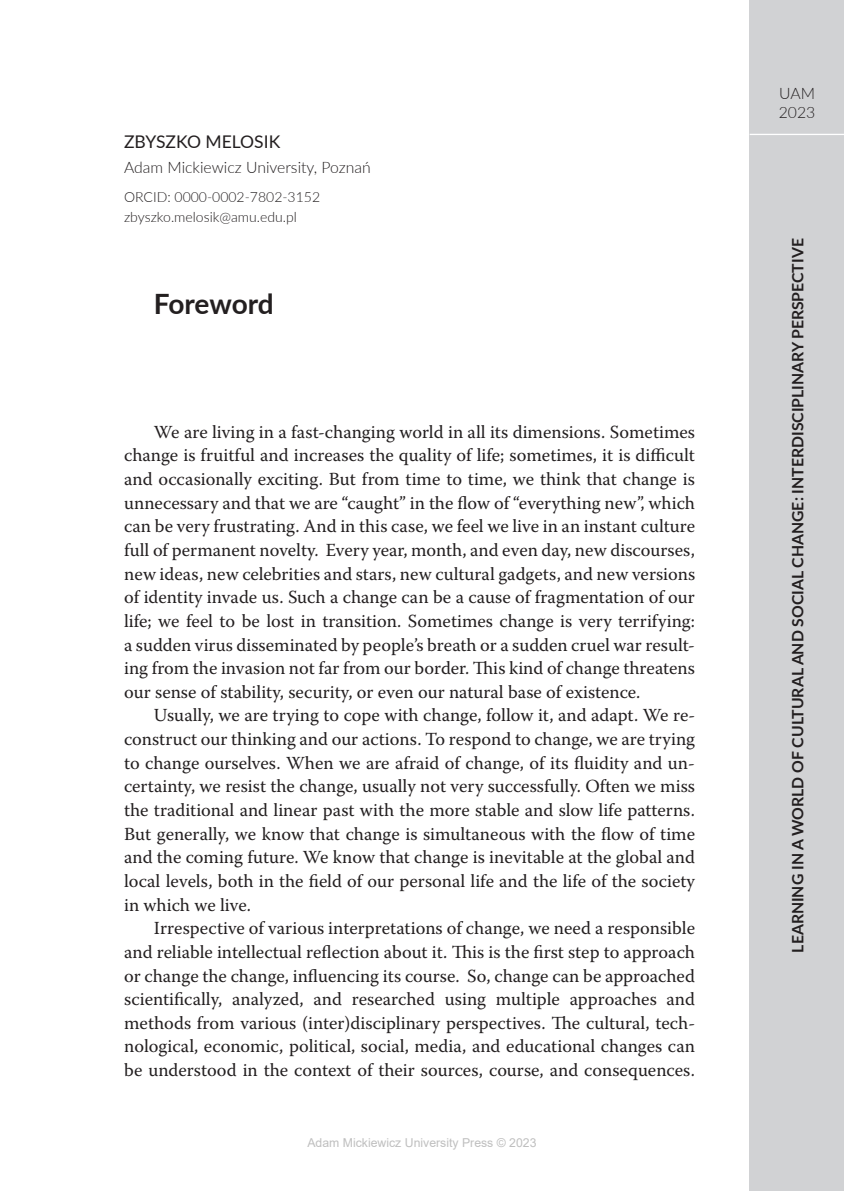
<style>
.page{position:relative;width:844px;height:1191px;background:#fff}
.page>*{position:absolute;margin:0;border:0;box-sizing:border-box;transform-origin:0 0}
.t1{font:700 28px "Lato";letter-spacing:-.01em;color:#231f20}
.t2{font:18.38px/23.6px "Warnock Pro";color:#231f20;text-align:justify}
.t3{font:17.5px "Lato";color:#231f20}
.t4{font:700 15.75px "Lato";color:#231f20}
.t5{font:300 15.75px/18.9px "Lato";color:#231f20}
.t6{font:300 14px/19.2px "Lato";color:#231f20}
.t7{font:12.25px "Arial";color:#bfbfbf}
</style>
<div class="page">
<div style="left:749px;top:0;width:94px;height:1191px;background:#d1d2d4"></div>
<hr style="left:749px;top:134px;width:94px;height:1px;background:#fff">
<p class="t3" style="left:124px;top:129px;width:158px">ZBYSZKO MELOSIK</p>
<p class="t5" style="left:124px;top:157px;width:248px">Adam Mickiewicz University, Poznań</p>
<p class="t6" style="left:124px;top:187px;width:197px">ORCID: 0000-0002-7802-3152 zbyszko.melosik@amu.edu.pl</p>
<h1 class="t1" style="left:154px;top:283px;width:121px">Foreword</h1>
<p class="t2" style="left:124px;top:419px;width:572px;text-indent:30px">We are living in a fast-changing world in all its dimensions. Sometimes change is fruitful and increases the quality of life; sometimes, it is difficult and occasionally exciting. But from time to time, we think that change is unnecessary and that we are “caught” in the flow of “everything new”, which can be very frustrating. And in this case, we feel we live in an instant culture full of permanent novelty. Every year, month, and even day, new discourses, new ideas, new celebrities and stars, new cultural gadgets, and new versions of identity invade us. Such a change can be a cause of fragmentation of our life; we feel to be lost in transition. Sometimes change is very terrifying: a sudden virus disseminated by people’s breath or a sudden cruel war result&shy;ing from the invasion not far from our border. This kind of change threatens our sense of stability, security, or even our natural base of existence.</p>
<p class="t2" style="left:124px;top:703px;width:572px;text-indent:30px">Usually, we are trying to cope with change, follow it, and adapt. We re&shy;construct our thinking and our actions. To respond to change, we are trying to change ourselves. When we are afraid of change, of its fluidity and un&shy;certainty, we resist the change, usually not very successfully. Often we miss the traditional and linear past with the more stable and slow life patterns.<br>But generally, we know that change is simultaneous with the flow of time and the coming future. We know that change is inevitable at the global and local levels, both in the field of our personal life and the life of the society in which we live.</p>
<p class="t2" style="left:124px;top:916px;width:572px;text-indent:30px">Irrespective of various interpretations of change, we need a responsible and reliable intellectual reflection about it. This is the first step to approach or change the change, influencing its course. So, change can be approached scientifically, analyzed, and researched using multiple approaches and methods from various (inter)disciplinary perspectives. The cultural, tech&shy;nological, economic, political, social, media, and educational changes can be understood in the context of their sources, course, and consequences.</p>
<p class="t7" style="left:307px;top:1134px;width:230px">Adam Mickiewicz University Press © 2023</p>
<p class="t5" style="left:778px;top:83px;width:38px">UAM<br>2023</p>
<p class="t4" style="left:785px;top:952px;width:715px;rotate:-90deg">LEARNING IN A WORLD OF CULTURAL AND SOCIAL CHANGE: INTERDISCIPLINARY PERSPECTIVE</p>
</div>
